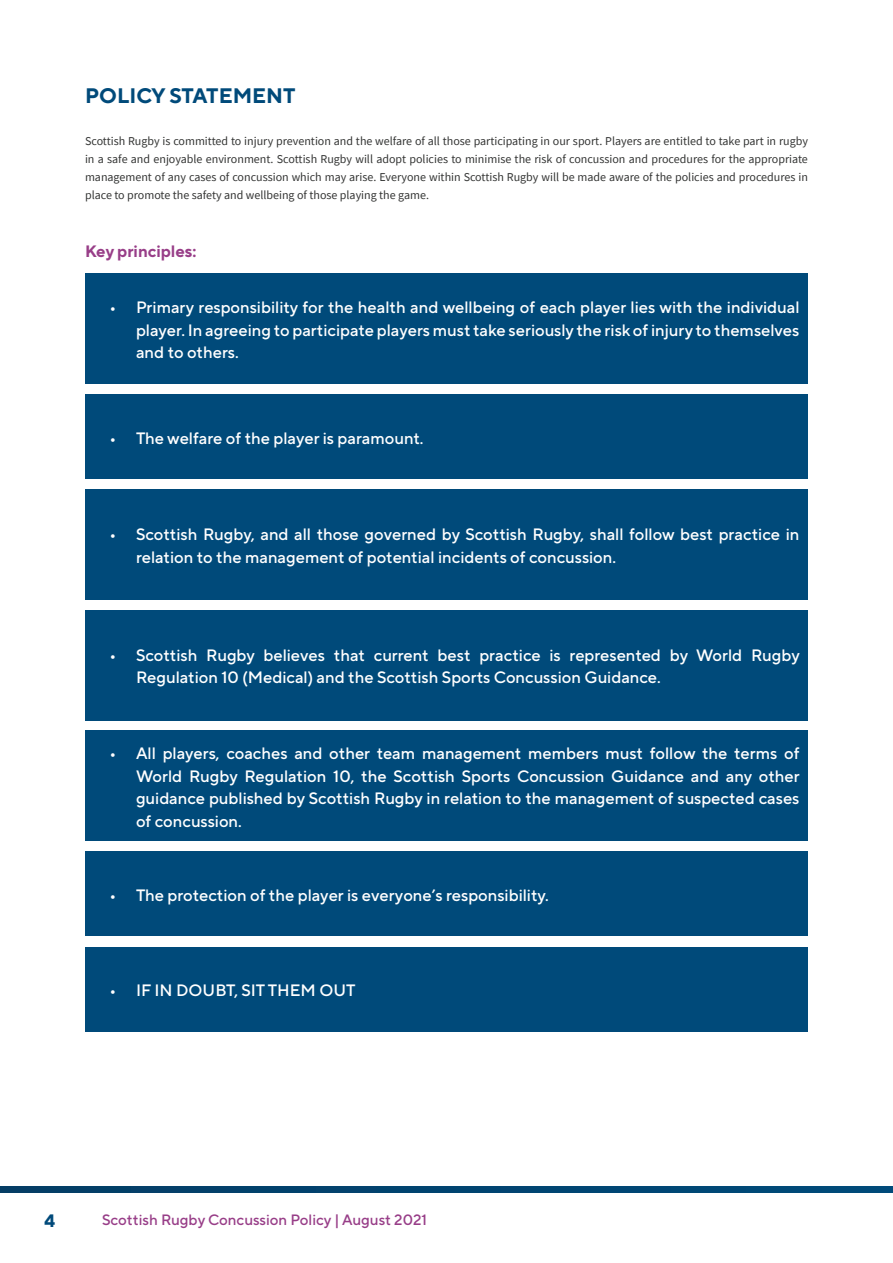
<style>
.page{position:relative;width:893px;height:1263px;background:#fff}
.page>*{position:absolute;margin:0;border:0;box-sizing:border-box;transform-origin:0 0}
.t1{font:700 21px "TT Norms Pro";color:#004a7a}
.t2{font:700 18px "TT Norms Pro";color:#004a7a}
.t3{font:500 16.5px/22.5px "TT Norms Pro";color:#fff;text-align:justify}
.t4{font:700 16.5px "TT Norms Pro";color:#983e88}
.t5{font:500 15px "TT Norms Pro";color:#983e88}
.t6{font:12px/18px "Source Sans Pro";color:#343534;text-align:justify}
</style>
<div class="page">
<div style="left:0;top:1186px;width:893px;height:7px;background:#004370"></div>
<div style="left:85px;top:274px;width:723px;height:110px;background:#004a7a"></div>
<div style="left:85px;top:394px;width:723px;height:85px;background:#004a7a"></div>
<div style="left:85px;top:489px;width:723px;height:110px;background:#004a7a"></div>
<div style="left:85px;top:610px;width:723px;height:110px;background:#004a7a"></div>
<div style="left:85px;top:731px;width:723px;height:110px;background:#004a7a"></div>
<div style="left:85px;top:851px;width:723px;height:85px;background:#004a7a"></div>
<div style="left:85px;top:947px;width:723px;height:84px;background:#004a7a"></div>
<p class="t1" style="left:85px;top:80px;width:212px">POLICY STATEMENT</p>
<p class="t6" style="left:85px;top:132px;width:724px">Scottish Rugby is committed to injury prevention and the welfare of all those participating in our sport. Players are entitled to take part in rugby in a safe and enjoyable environment. Scottish Rugby will adopt policies to minimise the risk of concussion and procedures for the appropriate management of any cases of concussion which may arise. Everyone within Scottish Rugby will be made aware of the policies and procedures in place to promote the safety and wellbeing of those playing the game.</p>
<p class="t4" style="left:85px;top:239px;width:113px">Key principles:</p>
<p class="t3" style="left:136px;top:295px;width:665px;text-indent:-27px">• Primary responsibility for the health and wellbeing of each player lies with the individual player. In agreeing to participate players must take seriously the risk of injury to themselves and to others.</p>
<p class="t3" style="left:109px;top:425px;width:316px">• The welfare of the player is paramount.</p>
<p class="t3" style="left:136px;top:522px;width:665px;text-indent:-27px">• Scottish Rugby, and all those governed by Scottish Rugby, shall follow best practice in relation to the management of potential incidents of concussion.</p>
<p class="t3" style="left:136px;top:643px;width:665px;text-indent:-27px">• Scottish Rugby believes that current best practice is represented by World Rugby<br>Regulation 10 (Medical) and the Scottish Sports Concussion Guidance.</p>
<p class="t3" style="left:136px;top:741px;width:665px;text-indent:-27px">• All players, coaches and other team management members must follow the terms of World Rugby Regulation 10, the Scottish Sports Concussion Guidance and any other guidance published by Scottish Rugby in relation to the management of suspected cases of concussion.</p>
<p class="t3" style="left:109px;top:882px;width:441px">• The protection of the player is everyone’s responsibility.</p>
<p class="t3" style="left:109px;top:978px;width:248px">• IF IN DOUBT, SIT THEM OUT</p>
<p class="t2" style="left:45px;top:1207px;width:12px">4</p>
<p class="t5" style="left:102px;top:1208px;width:326px">Scottish Rugby Concussion Policy | August 2021</p>
</div>
